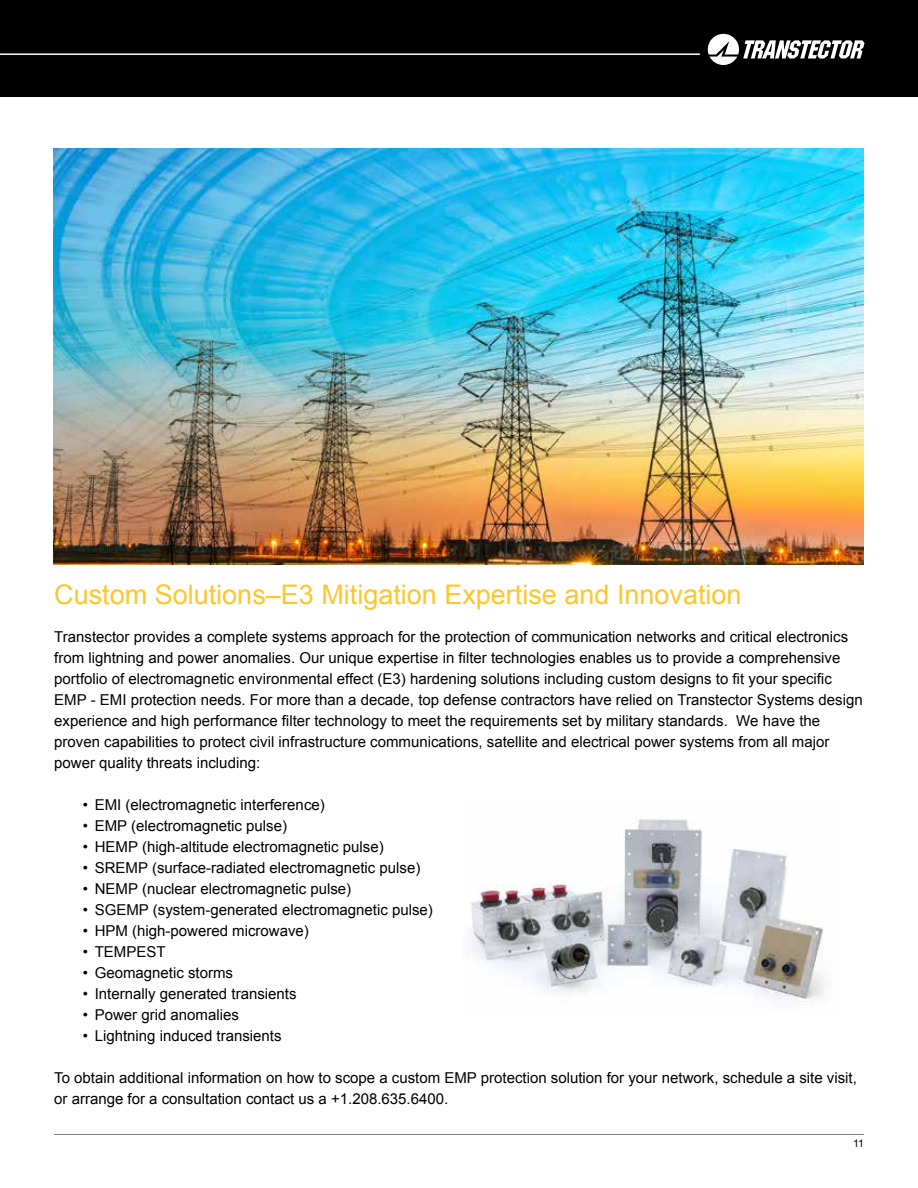
<style>
.page{position:relative;width:918px;height:1188px;background:#fff}
.page>*{position:absolute;margin:0;border:0;box-sizing:border-box;transform-origin:0 0}
.t1{font:27px "Arial";color:#ffc628}
.t2{font:15px/21px "Arial";color:#000}
.t3{font:10.5px "Arial";color:#000}
</style>
<div class="page">
<div style="left:0;top:0;width:918px;height:97px;background:#000"></div>
<hr style="left:0;top:53px;width:700px;height:2px;background:#fff">
<svg style="left:708px;top:34px;width:157px;height:31px"></svg>
<hr style="left:54px;top:1134px;width:810px;height:1px;background:#000">
<img style="left:54px;top:148px;width:810px;height:417px">
<img style="left:469px;top:819px;width:355px;height:185px">
<h1 class="t1" style="left:54px;top:577px;width:689px">Custom Solutions–E3 Mitigation Expertise and Innovation</h1>
<p class="t2" style="left:54px;top:626px;width:810px">Transtector provides a complete systems approach for the protection of communication networks and critical electronics from lightning and power anomalies. Our unique expertise in filter technologies enables us to provide a comprehensive portfolio of electromagnetic environmental effect (E3) hardening solutions including custom designs to fit your specific EMP - EMI protection needs. For more than a decade, top defense contractors have relied on Transtector Systems design experience and high performance filter technology to meet the requirements set by military standards. We have the proven capabilities to protect civil infrastructure communications, satellite and electrical power systems from all major power quality threats including:</p>
<p class="t2" style="left:83px;top:794px;width:244px">• EMI (electromagnetic interference)</p>
<p class="t2" style="left:83px;top:815px;width:206px">• EMP (electromagnetic pulse)</p>
<p class="t2" style="left:83px;top:836px;width:302px">• HEMP (high-altitude electromagnetic pulse)</p>
<p class="t2" style="left:83px;top:857px;width:339px">• SREMP (surface-radiated electromagnetic pulse)</p>
<p class="t2" style="left:83px;top:878px;width:270px">• NEMP (nuclear electromagnetic pulse)</p>
<p class="t2" style="left:83px;top:899px;width:352px">• SGEMP (system-generated electromagnetic pulse)</p>
<p class="t2" style="left:83px;top:920px;width:228px">• HPM (high-powered microwave)</p>
<p class="t2" style="left:83px;top:941px;width:84px">• TEMPEST</p>
<p class="t2" style="left:83px;top:962px;width:152px">• Geomagnetic storms</p>
<p class="t2" style="left:83px;top:983px;width:215px">• Internally generated transients</p>
<p class="t2" style="left:83px;top:1004px;width:158px">• Power grid anomalies</p>
<p class="t2" style="left:83px;top:1025px;width:200px">• Lightning induced transients</p>
<p class="t2" style="left:54px;top:1067px;width:804px">To obtain additional information on how to scope a custom EMP protection solution for your network, schedule a site visit, or arrange for a consultation contact us a +1.208.635.6400.</p>
<p class="t3" style="left:853px;top:1136px;width:12px">11</p>
</div>
